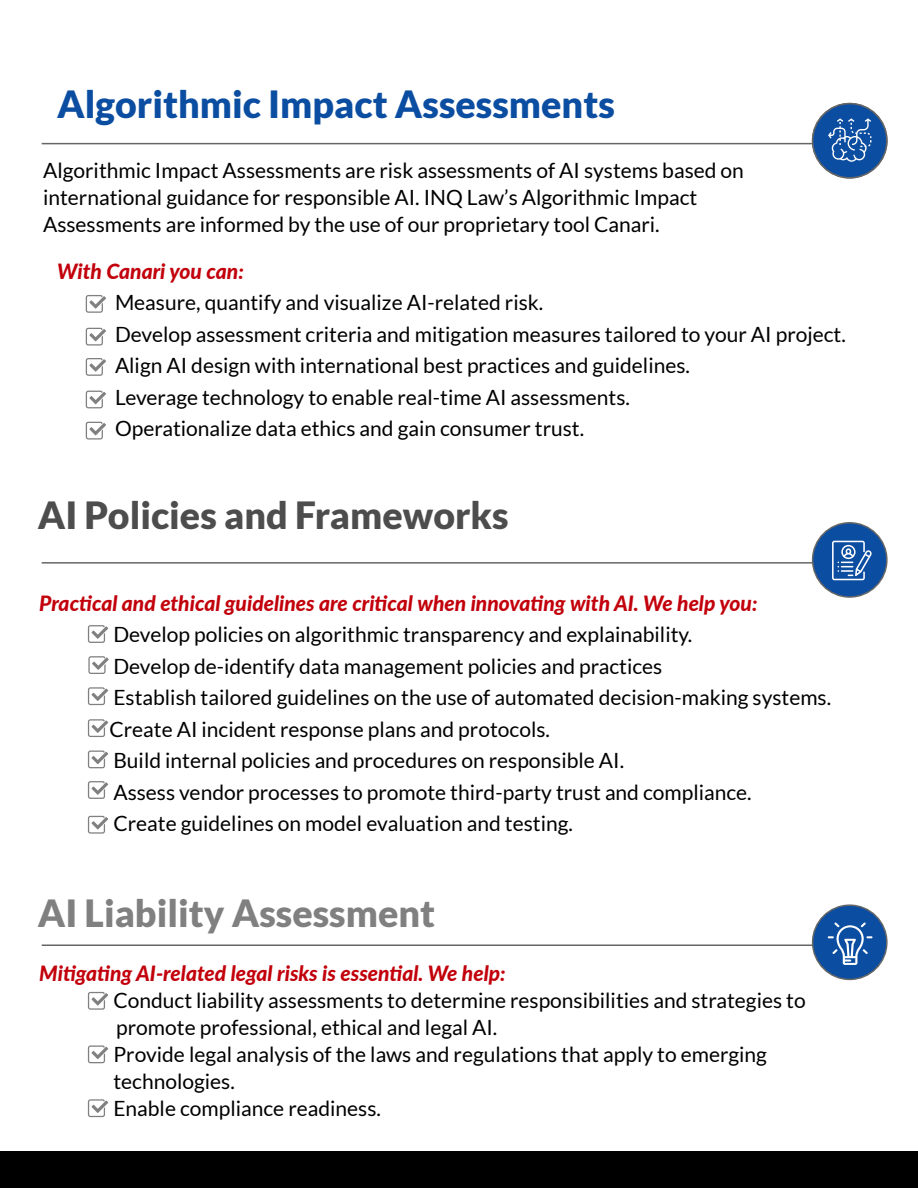
<style>
.page{position:relative;width:918px;height:1188px;background:#fff}
.page>*{position:absolute;margin:0;border:0;box-sizing:border-box;transform-origin:0 0}
.t1{font:900 37.5px "Lato";color:#0b4da0}
.t2{font:900 37.5px "Lato";color:#4d4d4d}
.t3{font:900 37.5px "Lato";color:#808080}
.t4{font:21px/31.5px "Lato";color:#000}
.t5{font:italic 800 21px "Lato";color:#c2000b}
</style>
<div class="page">
<div style="left:0;top:1151px;width:918px;height:37px;background:#000"></div>
<hr style="left:42px;top:562px;width:826px;height:2px;background:#666">
<div style="left:813px;top:523px;width:74px;height:74px;background:#0b4da0;border-radius:50%"></div>
<div style="left:812px;top:522px;width:76px;height:76px;border:2px solid #666;border-radius:50%"></div>
<svg style="left:832px;top:541px;width:40px;height:39px"></svg>
<hr style="left:42px;top:944px;width:826px;height:2px;background:#666">
<div style="left:813px;top:905px;width:74px;height:74px;background:#0b4da0;border-radius:50%"></div>
<div style="left:812px;top:904px;width:76px;height:76px;border:2px solid #666;border-radius:50%"></div>
<hr style="left:42px;top:143px;width:826px;height:1px;background:#666">
<div style="left:813px;top:104px;width:74px;height:74px;background:#0b4da0;border-radius:50%"></div>
<div style="left:812px;top:103px;width:76px;height:76px;border:2px solid #666;border-radius:50%"></div>
<svg style="left:828px;top:118px;width:44px;height:44px"></svg>
<svg style="left:86px;top:295px;width:20px;height:18px"></svg>
<svg style="left:86px;top:328px;width:20px;height:18px"></svg>
<svg style="left:86px;top:358px;width:20px;height:18px"></svg>
<svg style="left:86px;top:391px;width:20px;height:17px"></svg>
<svg style="left:86px;top:422px;width:20px;height:18px"></svg>
<svg style="left:88px;top:625px;width:20px;height:18px"></svg>
<svg style="left:88px;top:992px;width:20px;height:18px"></svg>
<svg style="left:88px;top:1045px;width:20px;height:18px"></svg>
<svg style="left:88px;top:1099px;width:20px;height:18px"></svg>
<svg style="left:88px;top:656px;width:21px;height:18px"></svg>
<svg style="left:88px;top:687px;width:20px;height:18px"></svg>
<svg style="left:88px;top:719px;width:20px;height:18px"></svg>
<svg style="left:88px;top:751px;width:20px;height:17px"></svg>
<svg style="left:88px;top:781px;width:20px;height:18px"></svg>
<svg style="left:88px;top:816px;width:20px;height:18px"></svg>
<svg style="left:828px;top:922px;width:45px;height:43px"></svg>
<h1 class="t1" style="left:57px;top:82px;width:559px">Algorithmic Impact Assessments</h1>
<p class="t4" style="left:43px;top:157px;width:702px;line-height:27px">Algorithmic Impact Assessments are risk assessments of AI systems based on international guidance for responsible AI. INQ Law’s Algorithmic Impact<br>Assessments are informed by the use of our proprietary tool Canari.</p>
<p class="t5" style="left:57px;top:256px;width:188px">With Canari you can:</p>
<p class="t4" style="left:115px;top:287px;width:732px">Measure, quantify and visualize AI-related risk.<br>Develop assessment criteria and mitigation measures tailored to your AI project.<br>Align AI design with international best practices and guidelines.<br>Leverage technology to enable real-time AI assessments.<br>Operationalize data ethics and gain consumer trust.</p>
<h1 class="t2" style="left:38px;top:493px;width:472px">AI Policies and Frameworks</h1>
<p class="t5" style="left:39px;top:587px;width:720px">Practical and ethical guidelines are critical when innovating with AI. We help you:</p>
<p class="t4" style="left:109px;top:619px;width:723px">Develop policies on algorithmic transparency and explainability.<br>Develop de-identify data management policies and practices<br>Establish tailored guidelines on the use of automated decision-making systems.<br>Create AI incident response plans and protocols.<br>Build internal policies and procedures on responsible AI.<br>Assess vendor processes to promote third-party trust and compliance.<br>Create guidelines on model evaluation and testing.</p>
<h1 class="t3" style="left:38px;top:892px;width:399px">AI Liability Assessment</h1>
<p class="t5" style="left:39px;top:958px;width:468px">Mitigating AI-related legal risks is essential. We help:</p>
<p class="t4" style="left:113px;top:987px;width:694px;line-height:27px">Conduct liability assessments to determine responsibilities and strategies to promote professional, ethical and legal AI.<br>Provide legal analysis of the laws and regulations that apply to emerging technologies.<br>Enable compliance readiness.</p>
</div>
